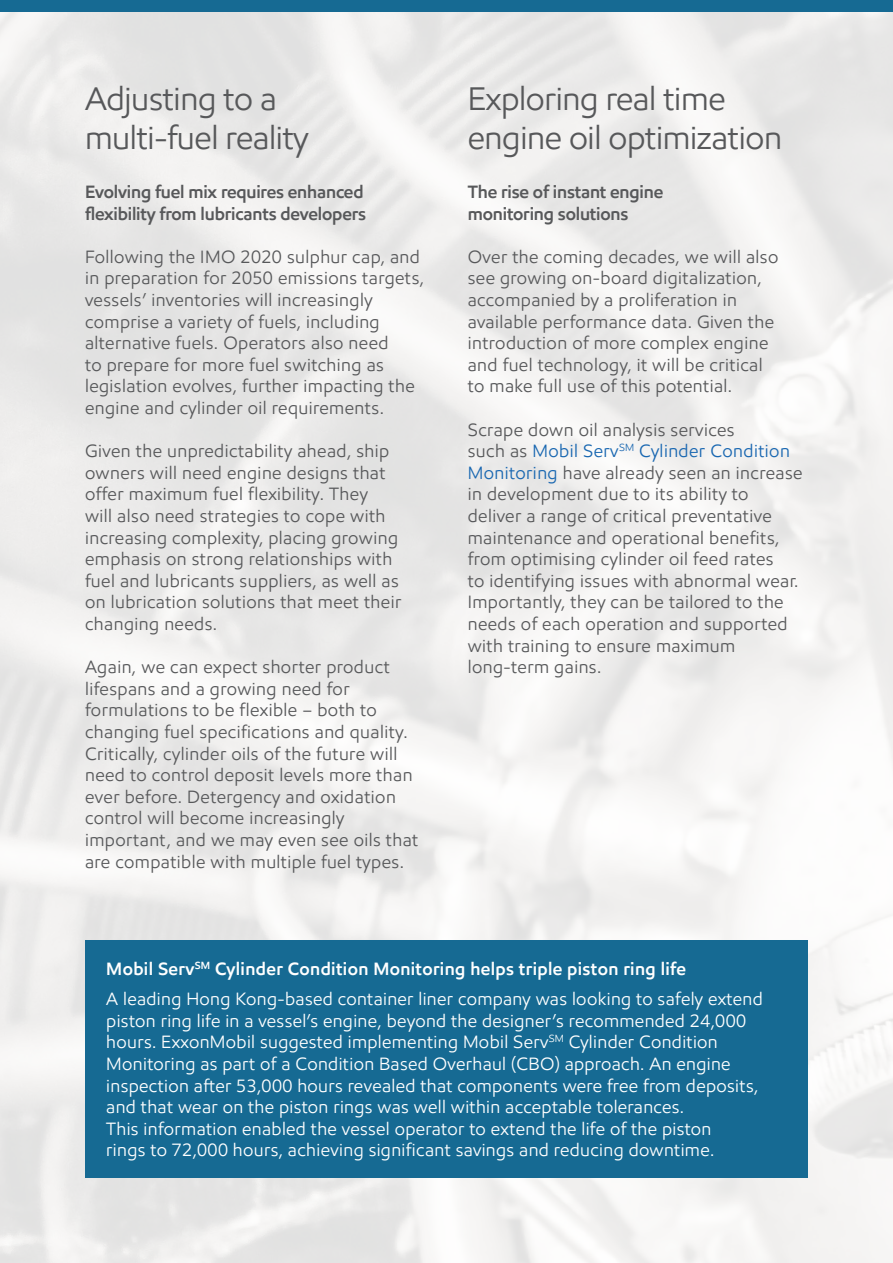
<style>
.page{position:relative;width:893px;height:1263px;background:#fff}
.page>*{position:absolute;margin:0;border:0;box-sizing:border-box;transform-origin:0 0}
.t1{font:33px/39.6px "E Mprint";letter-spacing:-.01em;color:#57585a}
.t2{font:18px/21.6px "E Mprint";letter-spacing:.025em;color:#57585a}
.t3{font:18px/21.6px "E Mprint";letter-spacing:.02em;color:#fff}
.t4{font:600 18px/21.6px "E Mprint";letter-spacing:-.01em;color:#57585a}
.t5{font:600 18px "E Mprint";letter-spacing:.02em;color:#fff}
.s1{color:#1967b1}
</style>
<div class="page">
<img style="left:0;top:11px;width:893px;height:1252px">
<div style="left:85px;top:940px;width:723px;height:238px;background:#166a93"></div>
<div style="left:0;top:0;width:893px;height:11px;background:#166a93"></div>
<p class="t1" style="left:85px;top:78px;width:225px">Adjusting to a multi-fuel reality</p>
<p class="t4" style="left:85px;top:181px;width:283px">Evolving fuel mix requires enhanced flexibility from lubricants developers</p>
<p class="t2" style="left:85px;top:246px;width:341px">Following the IMO 2020 sulphur cap, and in preparation for 2050 emissions targets, vessels’ inventories will increasingly comprise a variety of fuels, including alternative fuels. Operators also need<br>to prepare for more fuel switching as legislation evolves, further impacting the engine and cylinder oil requirements.</p>
<p class="t2" style="left:85px;top:440px;width:318px">Given the unpredictability ahead, ship owners will need engine designs that offer maximum fuel flexibility. They<br>will also need strategies to cope with increasing complexity, placing growing emphasis on strong relationships with fuel and lubricants suppliers, as well as on lubrication solutions that meet their changing needs.</p>
<p class="t2" style="left:85px;top:656px;width:335px">Again, we can expect shorter product lifespans and a growing need for formulations to be flexible – both to changing fuel specifications and quality.<br>Critically, cylinder oils of the future will need to control deposit levels more than ever before. Detergency and oxidation control will become increasingly important, and we may even see oils that are compatible with multiple fuel types.</p>
<p class="t1" style="left:468px;top:78px;width:316px">Exploring real time engine oil optimization</p>
<p class="t4" style="left:468px;top:181px;width:197px">The rise of instant engine monitoring solutions</p>
<p class="t2" style="left:468px;top:246px;width:312px">Over the coming decades, we will also see growing on-board digitalization, accompanied by a proliferation in available performance data. Given the introduction of more complex engine and fuel technology, it will be critical to make full use of this potential.</p>
<p class="t2" style="left:468px;top:418px;width:336px">Scrape down oil analysis services<br>such as <span class="s1">Mobil Serv</span><sup>SM</sup> <span class="s1">Cylinder Condition Monitoring</span> have already seen an increase in development due to its ability to deliver a range of critical preventative maintenance and operational benefits, from optimising cylinder oil feed rates<br>to identifying issues with abnormal wear.<br>Importantly, they can be tailored to the needs of each operation and supported with training to ensure maximum long-term gains.</p>
<p class="t5" style="left:106px;top:958px;width:581px">Mobil Serv<sup>SM</sup> Cylinder Condition Monitoring helps triple piston ring life</p>
<p class="t3" style="left:106px;top:988px;width:658px">A leading Hong Kong-based container liner company was looking to safely extend piston ring life in a vessel’s engine, beyond the designer’s recommended 24,000 hours. ExxonMobil suggested implementing Mobil Serv<sup>SM</sup> Cylinder Condition Monitoring as part of a Condition Based Overhaul (CBO) approach. An engine inspection after 53,000 hours revealed that components were free from deposits, and that wear on the piston rings was well within acceptable tolerances.<br>This information enabled the vessel operator to extend the life of the piston<br>rings to 72,000 hours, achieving significant savings and reducing downtime.</p>
</div>
